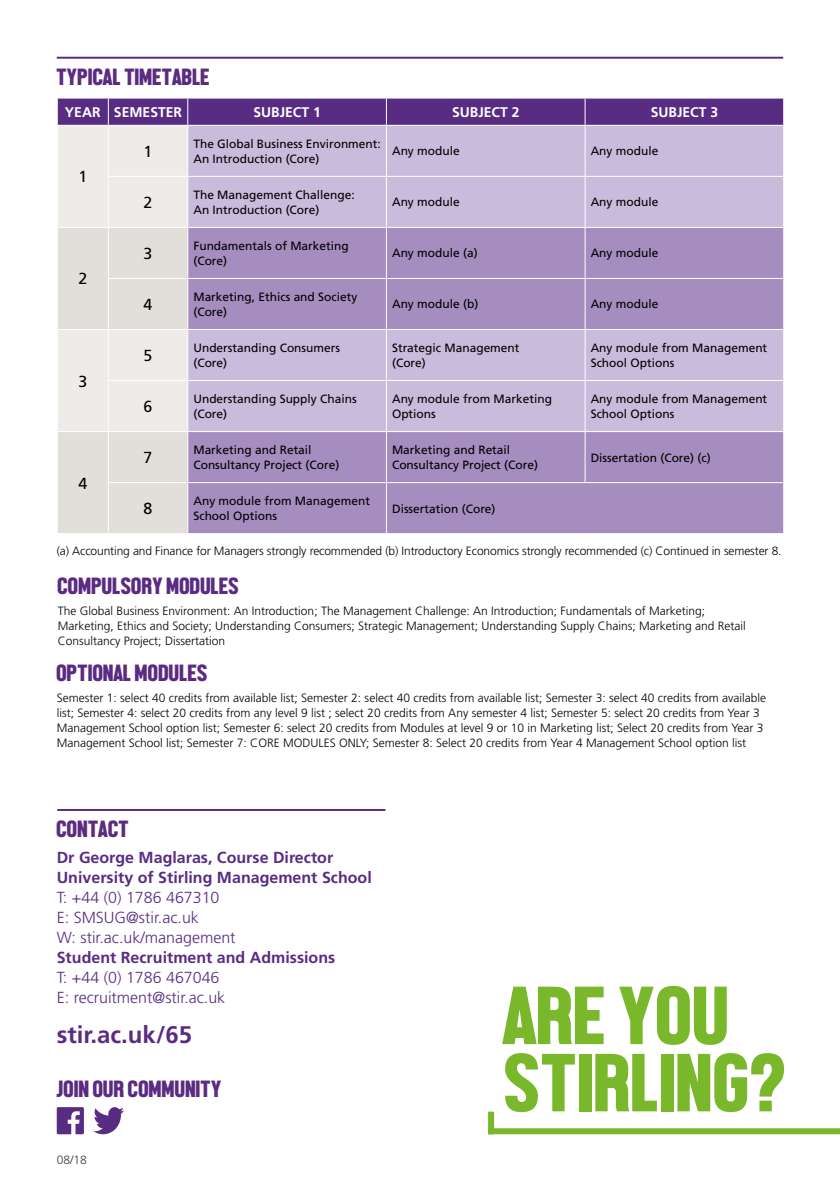
<style>
.page{position:relative;width:840px;height:1191px;background:#fff}
.page>*{position:absolute;margin:0;border:0;box-sizing:border-box;transform-origin:0 0}
.t1{font:84px/67.2px "Front Page Neue";color:#78b82a}
.t2{font:24px "Front Page Neue";color:#5b2b82}
.t3{font:700 24px "Frutiger";color:#5b2b82}
.t4{font:300 16px/20px "Frutiger";color:#582c83}
.t5{font:700 16px/20px "Frutiger";color:#582c83}
.t6{font:16px "Frutiger";color:#000}
.t7{font:700 14px "Frutiger";color:#fff}
.t8{font:300 12px/15px "Frutiger";color:#000}
.t9{font:12px/14.4px "Frutiger";color:#000}
.t10{font:300 12px "Frutiger";color:#3c3c3b}
</style>
<div class="page">
<svg style="left:93px;top:1107px;width:31px;height:27px"></svg>
<svg style="left:57px;top:1107px;width:27px;height:27px"></svg>
<div style="left:488px;top:1128px;width:351px;height:6px;background:#78b82a"></div>
<div style="left:488px;top:1111px;width:6px;height:23px;background:#78b82a"></div>
<hr style="left:57px;top:57px;width:725px;height:2px;background:#5b2b82">
<hr style="left:57px;top:809px;width:328px;height:2px;background:#5b2b82">
<div style="left:58px;top:126px;width:129px;height:101px;background:#eeebe9"></div>
<div style="left:188px;top:126px;width:594px;height:101px;background:#c8bbdb"></div>
<svg style="left:58px;top:228px;width:129px;height:305px;background:#e6e2de"></svg>
<svg style="left:188px;top:228px;width:594px;height:305px;background:#b09cc8"></svg>
<svg style="left:57px;top:98px;width:726px;height:27px;background:#5d3387"></svg>
<hr style="left:108px;top:126px;width:1px;height:50px;background:#fff">
<hr style="left:386px;top:126px;width:1px;height:50px;background:#fff">
<hr style="left:584px;top:126px;width:1px;height:50px;background:#fff">
<hr style="left:108px;top:176px;width:80px;height:1px;background:#fff">
<hr style="left:108px;top:177px;width:1px;height:50px;background:#fff">
<hr style="left:188px;top:176px;width:198px;height:1px;background:#fff">
<hr style="left:386px;top:176px;width:198px;height:1px;background:#fff">
<hr style="left:386px;top:177px;width:1px;height:50px;background:#fff">
<hr style="left:584px;top:176px;width:199px;height:1px;background:#fff">
<hr style="left:584px;top:177px;width:1px;height:50px;background:#fff">
<hr style="left:108px;top:228px;width:1px;height:50px;background:#fff">
<hr style="left:386px;top:228px;width:1px;height:50px;background:#fff">
<hr style="left:584px;top:228px;width:1px;height:50px;background:#fff">
<hr style="left:108px;top:278px;width:80px;height:1px;background:#fff">
<hr style="left:108px;top:279px;width:1px;height:50px;background:#fff">
<hr style="left:188px;top:278px;width:198px;height:1px;background:#fff">
<hr style="left:386px;top:278px;width:198px;height:1px;background:#fff">
<hr style="left:386px;top:279px;width:1px;height:50px;background:#fff">
<hr style="left:584px;top:278px;width:199px;height:1px;background:#fff">
<hr style="left:584px;top:279px;width:1px;height:50px;background:#fff">
<hr style="left:58px;top:329px;width:50px;height:1px;background:#fff">
<hr style="left:108px;top:329px;width:80px;height:1px;background:#fff">
<hr style="left:108px;top:330px;width:1px;height:50px;background:#fff">
<hr style="left:188px;top:329px;width:198px;height:1px;background:#fff">
<hr style="left:386px;top:329px;width:198px;height:1px;background:#fff">
<hr style="left:386px;top:330px;width:1px;height:50px;background:#fff">
<hr style="left:584px;top:329px;width:199px;height:1px;background:#fff">
<hr style="left:584px;top:330px;width:1px;height:50px;background:#fff">
<hr style="left:108px;top:380px;width:80px;height:1px;background:#fff">
<hr style="left:108px;top:381px;width:1px;height:50px;background:#fff">
<hr style="left:188px;top:380px;width:198px;height:1px;background:#fff">
<hr style="left:386px;top:380px;width:198px;height:1px;background:#fff">
<hr style="left:386px;top:381px;width:1px;height:50px;background:#fff">
<hr style="left:584px;top:380px;width:199px;height:1px;background:#fff">
<hr style="left:584px;top:381px;width:1px;height:50px;background:#fff">
<hr style="left:58px;top:431px;width:50px;height:1px;background:#fff">
<hr style="left:108px;top:431px;width:80px;height:1px;background:#fff">
<hr style="left:108px;top:432px;width:1px;height:50px;background:#fff">
<hr style="left:188px;top:431px;width:198px;height:1px;background:#fff">
<hr style="left:386px;top:431px;width:198px;height:1px;background:#fff">
<hr style="left:386px;top:432px;width:1px;height:50px;background:#fff">
<hr style="left:584px;top:431px;width:199px;height:1px;background:#fff">
<hr style="left:584px;top:432px;width:1px;height:50px;background:#fff">
<hr style="left:108px;top:482px;width:80px;height:1px;background:#fff">
<hr style="left:108px;top:483px;width:1px;height:50px;background:#fff">
<hr style="left:188px;top:482px;width:198px;height:1px;background:#fff">
<hr style="left:386px;top:482px;width:198px;height:1px;background:#fff">
<hr style="left:386px;top:483px;width:1px;height:50px;background:#fff">
<hr style="left:584px;top:482px;width:199px;height:1px;background:#fff">
<h2 class="t2" style="left:57px;top:64px;width:155px">TYPICAL TIMETABLE</h2>
<p class="t7" style="left:65px;top:104px;width:119px">YEAR SEMESTER</p>
<p class="t7" style="left:253px;top:104px;width:69px">SUBJECT 1</p>
<p class="t7" style="left:452px;top:104px;width:69px">SUBJECT 2</p>
<p class="t7" style="left:650px;top:104px;width:69px">SUBJECT 3</p>
<h3 class="t6" style="left:78px;top:167px;width:10px">1</h3>
<h3 class="t6" style="left:78px;top:269px;width:10px">2</h3>
<h3 class="t6" style="left:78px;top:371px;width:10px">3</h3>
<h3 class="t6" style="left:78px;top:473px;width:10px">4</h3>
<h3 class="t6" style="left:143px;top:142px;width:10px">1</h3>
<p class="t9" style="left:193px;top:137px;width:189px">The Global Business Environment:<br>An Introduction (Core)</p>
<p class="t9" style="left:392px;top:144px;width:69px">Any module</p>
<p class="t9" style="left:590px;top:144px;width:69px">Any module</p>
<h3 class="t6" style="left:143px;top:193px;width:10px">2</h3>
<p class="t9" style="left:193px;top:188px;width:163px">The Management Challenge:<br>An Introduction (Core)</p>
<p class="t9" style="left:392px;top:195px;width:69px">Any module</p>
<p class="t9" style="left:590px;top:195px;width:69px">Any module</p>
<h3 class="t6" style="left:143px;top:244px;width:10px">3</h3>
<p class="t9" style="left:193px;top:239px;width:157px">Fundamentals of Marketing (Core)</p>
<p class="t9" style="left:392px;top:246px;width:87px">Any module (a)</p>
<p class="t9" style="left:590px;top:246px;width:69px">Any module</p>
<h3 class="t6" style="left:143px;top:295px;width:10px">4</h3>
<p class="t9" style="left:193px;top:290px;width:165px">Marketing, Ethics and Society (Core)</p>
<p class="t9" style="left:392px;top:297px;width:88px">Any module (b)</p>
<p class="t9" style="left:590px;top:297px;width:69px">Any module</p>
<h3 class="t6" style="left:143px;top:346px;width:10px">5</h3>
<p class="t9" style="left:193px;top:341px;width:148px">Understanding Consumers (Core)</p>
<p class="t9" style="left:392px;top:341px;width:129px">Strategic Management (Core)</p>
<p class="t9" style="left:590px;top:341px;width:178px">Any module from Management<br>School Options</p>
<h3 class="t6" style="left:143px;top:397px;width:10px">6</h3>
<p class="t9" style="left:193px;top:392px;width:165px">Understanding Supply Chains (Core)</p>
<p class="t9" style="left:392px;top:392px;width:161px">Any module from Marketing<br>Options</p>
<p class="t9" style="left:590px;top:392px;width:178px">Any module from Management<br>School Options</p>
<h3 class="t6" style="left:143px;top:448px;width:10px">7</h3>
<p class="t9" style="left:193px;top:443px;width:147px">Marketing and Retail<br>Consultancy Project (Core)</p>
<p class="t9" style="left:392px;top:443px;width:147px">Marketing and Retail<br>Consultancy Project (Core)</p>
<p class="t9" style="left:590px;top:450px;width:122px">Dissertation (Core) (c)</p>
<h3 class="t6" style="left:143px;top:499px;width:10px">8</h3>
<p class="t9" style="left:193px;top:494px;width:178px">Any module from Management<br>School Options</p>
<p class="t9" style="left:392px;top:501px;width:105px">Dissertation (Core)</p>
<p class="t8" style="left:57px;top:543px;width:726px">(a) Accounting and Finance for Managers strongly recommended (b) Introductory Economics strongly recommended (c) Continued in semester 8.</p>
<h2 class="t2" style="left:58px;top:573px;width:183px">COMPULSORY MODULES</h2>
<p class="t8" style="left:58px;top:603px;width:689px">The Global Business Environment: An Introduction; The Management Challenge: An Introduction; Fundamentals of Marketing;<br>Marketing, Ethics and Society; Understanding Consumers; Strategic Management; Understanding Supply Chains; Marketing and Retail<br>Consultancy Project; Dissertation</p>
<h2 class="t2" style="left:57px;top:660px;width:153px">OPTIONAL MODULES</h2>
<p class="t8" style="left:57px;top:690px;width:710px">Semester 1: select 40 credits from available list; Semester 2: select 40 credits from available list; Semester 3: select 40 credits from available list; Semester 4: select 20 credits from any level 9 list ; select 20 credits from Any semester 4 list; Semester 5: select 20 credits from Year 3<br>Management School option list; Semester 6: select 20 credits from Modules at level 9 or 10 in Marketing list; Select 20 credits from Year 3<br>Management School list; Semester 7: CORE MODULES ONLY; Semester 8: Select 20 credits from Year 4 Management School option list</p>
<h2 class="t2" style="left:57px;top:815px;width:74px">CONTACT</h2>
<h3 class="t5" style="left:57px;top:847px;width:316px">Dr George Maglaras, Course Director<br>University of Stirling Management School</h3>
<h3 class="t4" style="left:57px;top:887px;width:180px">T: +44 (0) 1786 467310<br>E: SMSUG@stir.ac.uk<br>W: stir.ac.uk/management</h3>
<h3 class="t5" style="left:57px;top:947px;width:280px">Student Recruitment and Admissions</h3>
<h3 class="t4" style="left:57px;top:967px;width:170px">T: +44 (0) 1786 467046<br>E: recruitment@stir.ac.uk</h3>
<h2 class="t3" style="left:57px;top:1020px;width:137px">stir.ac.uk/65</h2>
<h2 class="t2" style="left:57px;top:1075px;width:167px">JOIN OUR COMMUNITY</h2>
<p class="t10" style="left:57px;top:1152px;width:32px">08/18</p>
<h1 class="t1" style="left:505px;top:981px;width:284px">ARE YOU<br>STIRLING?</h1>
</div>
